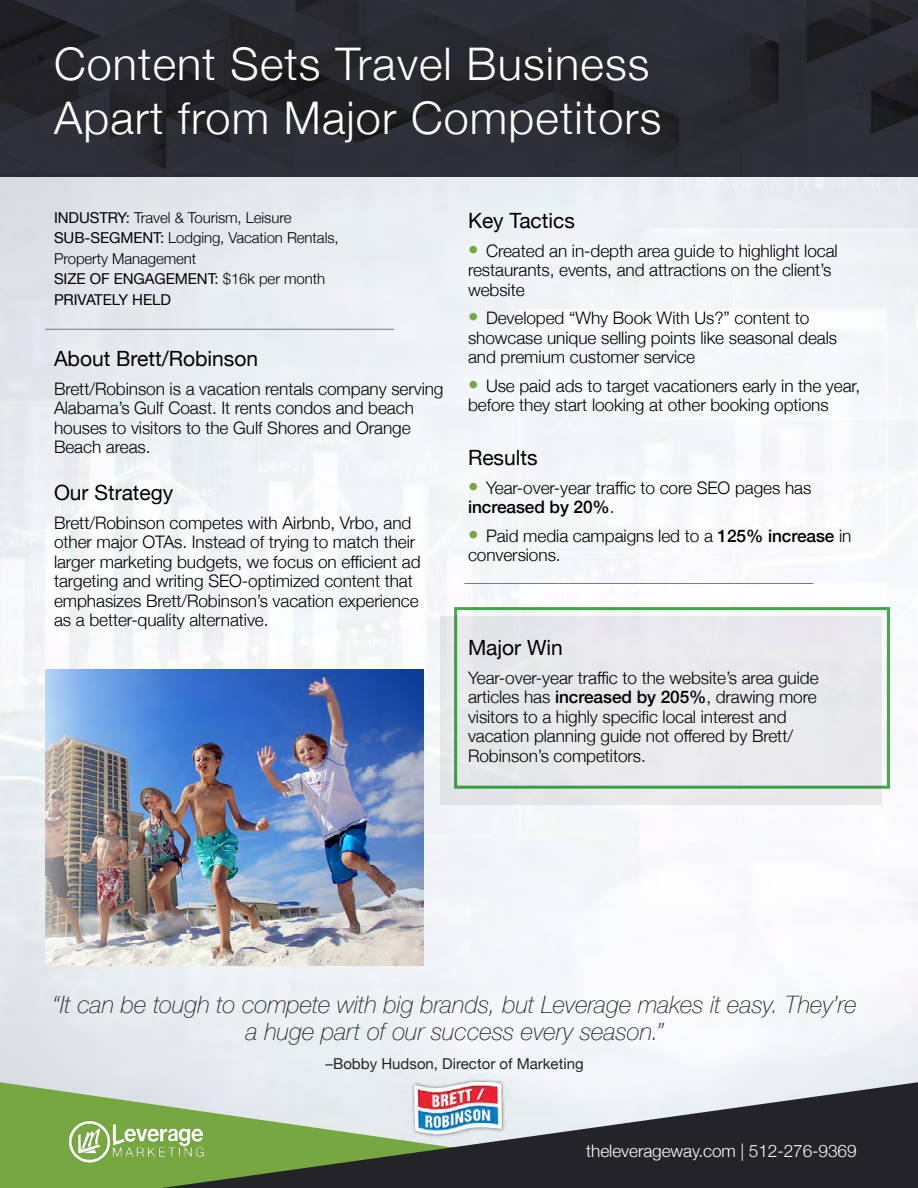
<style>
.page{position:relative;width:918px;height:1188px;background:#fff}
.page>*{position:absolute;margin:0;border:0;box-sizing:border-box;transform-origin:0 0}
.t1{font:300 45px/54px "Helvetica Neue";letter-spacing:.025em;color:#fff}
.t2{font:italic 100 24px/27px "Helvetica Neue";color:#232328;text-align:center}
.t3{font:21px "Helvetica Neue";color:#000}
.t4{font:300 17.25px/19.5px "Helvetica Neue";letter-spacing:-.005em;color:#000}
.t5{font:300 17.25px "Helvetica Neue";letter-spacing:-.005em;color:#fff}
.t6{font:300 15px/20.4px "Helvetica Neue";letter-spacing:-.005em;color:#000}
.t7{font:15px "Helvetica Neue";color:#232328}
.s1{font-weight:400}
.s2{font-size:21px;color:#76a741}
.s3{font-weight:500}
</style>
<div class="page">
<img style="left:0;top:176px;width:918px;height:906px">
<img style="left:0;top:0;width:918px;height:176px">
<svg style="left:0;top:1082px;width:162px;height:106px;background:#86b05b"></svg>
<svg style="left:162px;top:1082px;width:756px;height:106px;background:#6a7168"></svg>
<img style="left:58px;top:1119px;width:152px;height:50px">
<div style="left:440px;top:616px;width:442px;height:189px;background:#e9e9ec"></div>
<div style="left:454px;top:607px;width:436px;height:182px;border:3px solid #41ad49"></div>
<hr style="left:45px;top:329px;width:349px;height:1px;background:#232328">
<hr style="left:465px;top:583px;width:348px;height:1px;background:#232328">
<img style="left:403px;top:1073px;width:112px;height:71px">
<img style="left:45px;top:669px;width:379px;height:296px">
<h1 class="t1" style="left:54px;top:33px;width:609px">Content Sets Travel Business<br>Apart from Major Competitors</h1>
<p class="t6" style="left:54px;top:206px;width:286px"><span class="s1">INDUSTRY:</span> Travel &amp; Tourism, Leisure<br><span class="s1">SUB-SEGMENT:</span> Lodging, Vacation Rentals,<br>Property Management<br><span class="s1">SIZE OF ENGAGEMENT:</span> $16k per month<br><span class="s1">PRIVATELY HELD</span></p>
<p class="t3" style="left:54px;top:344px;width:206px">About Brett/Robinson</p>
<p class="t4" style="left:54px;top:378px;width:391px">Brett/Robinson is a vacation rentals company serving Alabama’s Gulf Coast. It rents condos and beach houses to visitors to the Gulf Shores and Orange Beach areas.</p>
<p class="t3" style="left:54px;top:478px;width:121px">Our Strategy</p>
<p class="t4" style="left:54px;top:512px;width:368px">Brett/Robinson competes with Airbnb, Vrbo, and other major OTAs. Instead of trying to match their larger marketing budgets, we focus on efficient ad targeting and writing SEO-optimized content that emphasizes Brett/Robinson’s vacation experience as a better-quality alternative.</p>
<p class="t3" style="left:468px;top:206px;width:108px">Key Tactics</p>
<p class="t4" style="left:468px;top:240px;width:371px"><span class="s2">•</span> Created an in-depth area guide to highlight local restaurants, events, and attractions on the client’s website</p>
<p class="t4" style="left:468px;top:307px;width:371px"><span class="s2">•</span> Developed “Why Book With Us?” content to showcase unique selling points like seasonal deals and premium customer service</p>
<p class="t4" style="left:468px;top:375px;width:394px"><span class="s2">•</span> Use paid ads to target vacationers early in the year, before they start looking at other booking options</p>
<p class="t3" style="left:468px;top:443px;width:71px">Results</p>
<p class="t4" style="left:468px;top:477px;width:345px"><span class="s2">•</span> Year-over-year traffic to core SEO pages has <span class="s3">increased by 20%</span>.</p>
<p class="t4" style="left:468px;top:525px;width:385px"><span class="s2">•</span> Paid media campaigns led to a <span class="s3">125% increase</span> in conversions.</p>
<p class="t3" style="left:468px;top:633px;width:96px">Major Win</p>
<p class="t4" style="left:468px;top:667px;width:352px">Year-over-year traffic to the website’s area guide articles has <span class="s3">increased by 205%</span>, drawing more visitors to a highly specific local interest and vacation planning guide not offered by Brett/ Robinson’s competitors.</p>
<h2 class="t2" style="left:52px;top:989px;width:806px">“It can be tough to compete with big brands, but Leverage makes it easy. They’re a huge part of our success every season.”</h2>
<p class="t7" style="left:326px;top:1053px;width:260px">–Bobby Hudson, Director of Marketing</p>
<p class="t5" style="left:586px;top:1137px;width:272px">theleverageway.com | 512-276-9369</p>
</div>
